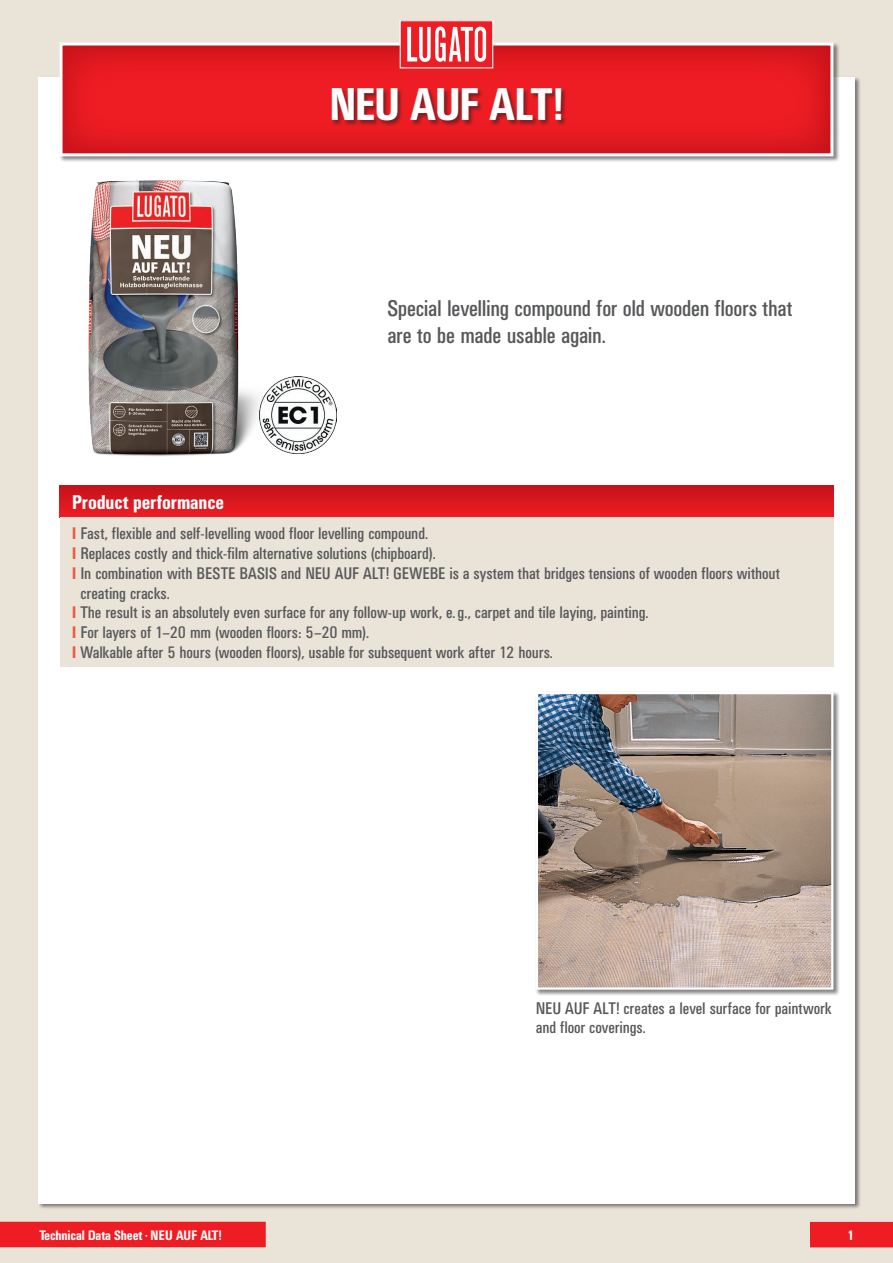
<style>
.page{position:relative;width:893px;height:1263px;background:#e9e3d8}
.page>*{position:absolute;margin:0;border:0;box-sizing:border-box;transform-origin:0 0}
.t1{font:500 condensed 45px "UN11";letter-spacing:-.005em;color:#fff}
.t2{font:condensed 22.5px/27px "UN11";letter-spacing:-.005em;color:#57585a}
.t3{font:500 condensed 19.5px "UN11";letter-spacing:.005em;color:#fff}
.t4{font:condensed 16.5px/19.8px "UN11";letter-spacing:.005em;color:#57585a}
.t5{font:500 condensed 13.5px "UN11";color:#fff}
.s1{font-weight:500;color:#f0593e}
</style>
<div class="page">
<div style="left:38px;top:77px;width:817px;height:1126px;background:#fff"></div>
<div style="left:810px;top:1222px;width:83px;height:25px;background:#ee1d23"></div>
<div style="left:0;top:1222px;width:266px;height:25px;background:#ee1d23"></div>
<div style="left:59px;top:42px;width:781px;height:121px;background:#231f20;opacity:.55"></div>
<svg style="left:60px;top:43px;width:773px;height:113px;background:#e5272d"></svg>
<div style="left:332px;top:87px;width:236px;height:40px;background:#231f20;opacity:.55"></div>
<div style="left:400px;top:21px;width:93px;height:47px;background:#ee1d23"></div>
<div style="left:400px;top:20px;width:93px;height:48px;border:1px solid #fff"></div>
<svg style="left:407px;top:27px;width:79px;height:35px"></svg>
<div style="left:60px;top:485px;width:773px;height:32px;background:linear-gradient(to bottom,#c3121b,#ed1d23)"></div>
<div style="left:60px;top:517px;width:773px;height:149px;background:#e9e3d8"></div>
<div style="left:535px;top:692px;width:305px;height:304px;background:#231f20;opacity:.55"></div>
<img style="left:539px;top:695px;width:291px;height:292px">
<div style="left:536px;top:692px;width:297px;height:298px;border:2px solid #fff"></div>
<img style="left:88px;top:180px;width:171px;height:276px">
<img style="left:259px;top:376px;width:78px;height:78px">
<h1 class="t1" style="left:330px;top:79px;width:235px">NEU AUF ALT!</h1>
<h2 class="t2" style="left:387px;top:294px;width:406px">Special levelling compound for old wooden floors that are to be made usable again.</h2>
<p class="t3" style="left:72px;top:491px;width:153px">Product performance</p>
<p class="t4" style="left:72px;top:523px;width:357px"><span class="s1">I</span> Fast, flexible and self-levelling wood floor levelling compound.</p>
<p class="t4" style="left:72px;top:543px;width:365px"><span class="s1">I</span> Replaces costly and thick-film alternative solutions (chipboard).</p>
<p class="t4" style="left:72px;top:563px;width:709px"><span class="s1">I</span> In combination with BESTE BASIS and NEU AUF ALT! GEWEBE is a system that bridges tensions of wooden floors without</p>
<p class="t4" style="left:81px;top:583px;width:91px">creating cracks.</p>
<p class="t4" style="left:72px;top:603px;width:578px"><span class="s1">I</span> The result is an absolutely even surface for any follow-up work, e. g., carpet and tile laying, painting.</p>
<p class="t4" style="left:72px;top:622px;width:298px"><span class="s1">I</span> For layers of 1–20 mm (wooden floors: 5–20 mm).</p>
<p class="t4" style="left:72px;top:642px;width:482px"><span class="s1">I</span> Walkable after 5 hours (wooden floors), usable for subsequent work after 12 hours.</p>
<p class="t4" style="left:536px;top:998px;width:297px">NEU AUF ALT! creates a level surface for paintwork and floor coverings.</p>
<p class="t5" style="left:39px;top:1227px;width:184px">Technical Data Sheet <sup>•</sup> NEU AUF ALT!</p>
<p class="t5" style="left:847px;top:1227px;width:8px">1</p>
</div>
